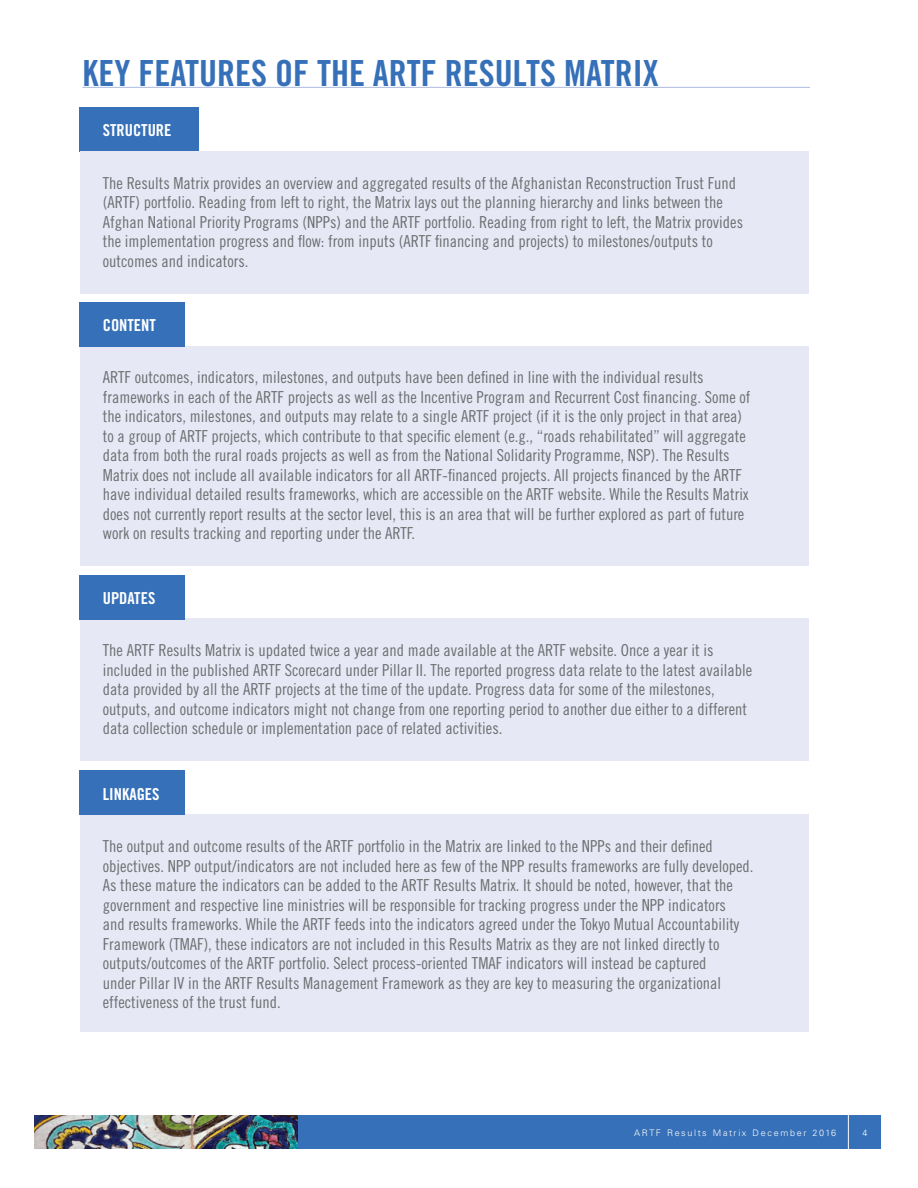
<style>
.page{position:relative;width:918px;height:1188px;background:#fff}
.page>*{position:absolute;margin:0;border:0;box-sizing:border-box;transform-origin:0 0}
.t1{font:36px "Trade Gothic Bold Cond Twenty";color:#3670b8}
.t2{font:16.5px/19.5px "Trade Gothic Cond Eighteen";color:#6d6e71}
.t3{font:16.5px "Trade Gothic Bold Cond Twenty";color:#fff}
.t4{font:300 9px "Univers";letter-spacing:.18em;color:#fff}
</style>
<div class="page">
<div style="left:58px;top:1115px;width:823px;height:34px;background:#3670b8"></div>
<img style="left:35px;top:1115px;width:262px;height:34px">
<hr style="left:848px;top:1105px;width:1px;height:83px;background:#fff">
<hr style="left:82px;top:87px;width:728px;height:1px;background:#aebce0">
<div style="left:80px;top:346px;width:729px;height:219px;background:#e6e9f5"></div>
<div style="left:80px;top:618px;width:729px;height:143px;background:#e6e9f5"></div>
<div style="left:80px;top:814px;width:729px;height:217px;background:#e6e9f5"></div>
<div style="left:80px;top:107px;width:119px;height:44px;background:#3670b8"></div>
<div style="left:80px;top:302px;width:105px;height:44px;background:#3670b8"></div>
<div style="left:80px;top:575px;width:105px;height:44px;background:#3670b8"></div>
<div style="left:80px;top:771px;width:105px;height:44px;background:#3670b8"></div>
<div style="left:80px;top:151px;width:729px;height:142px;background:#e6e9f5"></div>
<h1 class="t1" style="left:82px;top:51px;width:578px">KEY FEATURES OF THE ARTF RESULTS MATRIX</h1>
<p class="t3" style="left:103px;top:120px;width:70px">STRUCTURE</p>
<p class="t2" style="left:103px;top:173px;width:642px">The Results Matrix provides an overview and aggregated results of the Afghanistan Reconstruction Trust Fund (ARTF) portfolio. Reading from left to right, the Matrix lays out the planning hierarchy and links between the Afghan National Priority Programs (NPPs) and the ARTF portfolio. Reading from right to left, the Matrix provides the implementation progress and flow: from inputs (ARTF financing and projects) to milestones/outputs to outcomes and indicators.</p>
<p class="t3" style="left:103px;top:315px;width:55px">CONTENT</p>
<p class="t2" style="left:103px;top:368px;width:649px">ARTF outcomes, indicators, milestones, and outputs have been defined in line with the individual results frameworks in each of the ARTF projects as well as the Incentive Program and Recurrent Cost financing. Some of the indicators, milestones, and outputs may relate to a single ARTF project (if it is the only project in that area) to a group of ARTF projects, which contribute to that specific element (e.g., “roads rehabilitated” will aggregate data from both the rural roads projects as well as from the National Solidarity Programme, NSP). The Results Matrix does not include all available indicators for all ARTF-financed projects. All projects financed by the ARTF have individual detailed results frameworks, which are accessible on the ARTF website. While the Results Matrix does not currently report results at the sector level, this is an area that will be further explored as part of future work on results tracking and reporting under the ARTF.</p>
<p class="t3" style="left:103px;top:588px;width:54px">UPDATES</p>
<p class="t2" style="left:103px;top:641px;width:651px">The ARTF Results Matrix is updated twice a year and made available at the ARTF website. Once a year it is included in the published ARTF Scorecard under Pillar II . The reported progress data relate to the latest available data provided by all the ARTF projects at the time of the update. Progress data for some of the milestones, outputs, and outcome indicators might not change from one reporting period to another due either to a different data collection schedule or implementation pace of related activities.</p>
<p class="t3" style="left:103px;top:784px;width:58px">LINKAGES</p>
<p class="t2" style="left:103px;top:836px;width:652px">The output and outcome results of the ARTF portfolio in the Matrix are linked to the NPPs and their defined objectives. NPP output/indicators are not included here as few of the NPP results frameworks are fully developed.<br>As these mature the indicators can be added to the ARTF Results Matrix. It should be noted, however, that the government and respective line ministries will be responsible for tracking progress under the NPP indicators<br>and results frameworks. While the ARTF feeds into the indicators agreed under the Tokyo Mutual Accountability Framework (TMAF), these indicators are not included in this Results Matrix as they are not linked directly to outputs/outcomes of the ARTF portfolio. Select process-oriented TMAF indicators will instead be captured<br>under Pillar IV in the ARTF Results Management Framework as they are key to measuring the organizational effectiveness of the trust fund.</p>
<p class="t4" style="left:634px;top:1128px;width:203px">ARTF Results Matrix December 2016</p>
<p class="t4" style="left:862px;top:1128px;width:7px">4</p>
</div>
